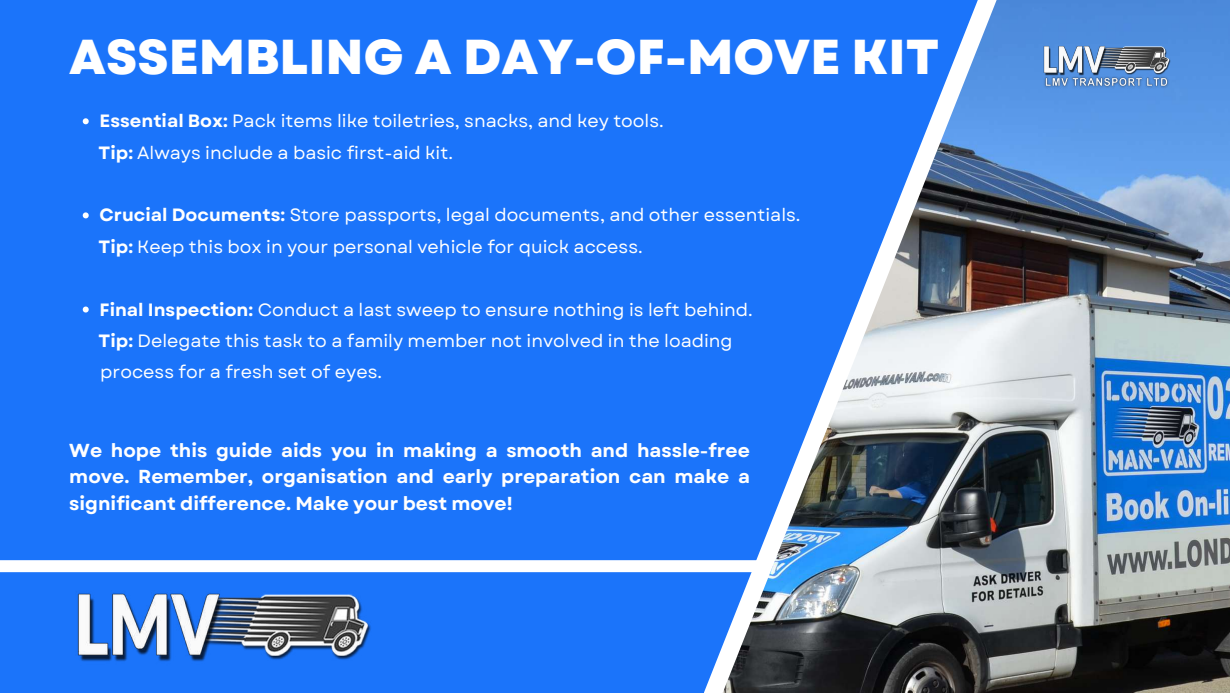
<style>
.page{position:relative;width:1230px;height:693px;background:#1b74fa}
.page>*{position:absolute;margin:0;border:0;box-sizing:border-box;transform-origin:0 0}
.t1{font:800 49px "Garet";color:#fff}
.t2{font:700 18.8px/26.2px "Garet";color:#fff;text-align:justify}
.t3{font:17.8px/31.4px "Garet";color:#fff}
.s1{font-weight:700}
</style>
<div class="page">
<svg style="left:0;top:560px;width:630px;height:13px;background:#edf4fe"></svg>
<img style="left:630px;top:0;width:600px;height:693px">
<img style="left:1037px;top:40px;width:137px;height:41px">
<img style="left:1041px;top:73px;width:130px;height:17px">
<img style="left:77px;top:592px;width:294px;height:70px">
<svg style="left:83px;top:118px;width:6px;height:6px"></svg>
<svg style="left:83px;top:212px;width:6px;height:6px"></svg>
<svg style="left:83px;top:307px;width:6px;height:6px"></svg>
<h1 class="t1" style="left:69px;top:22px;width:871px">ASSEMBLING A DAY-OF-MOVE KIT</h1>
<p class="t3" style="left:100px;top:105px;width:566px"><span class="s1">Essential Box:</span> Pack items like toiletries, snacks, and key tools.</p>
<p class="t3" style="left:99px;top:137px;width:356px"><span class="s1">Tip:</span> Always include a basic first-aid kit.</p>
<p class="t3" style="left:100px;top:200px;width:702px"><span class="s1">Crucial Documents:</span> Store passports, legal documents, and other essentials.</p>
<p class="t3" style="left:99px;top:231px;width:546px"><span class="s1">Tip:</span> Keep this box in your personal vehicle for quick access.</p>
<p class="t3" style="left:100px;top:294px;width:655px"><span class="s1">Final Inspection:</span> Conduct a last sweep to ensure nothing is left behind.</p>
<p class="t3" style="left:99px;top:325px;width:636px"><span class="s1">Tip:</span> Delegate this task to a family member not involved in the loading process for a fresh set of eyes.</p>
<p class="t2" style="left:69px;top:438px;width:682px">We hope this guide aids you in making a smooth and hassle-free move. Remember, organisation and early preparation can make a significant difference. Make your best move!</p>
</div>
